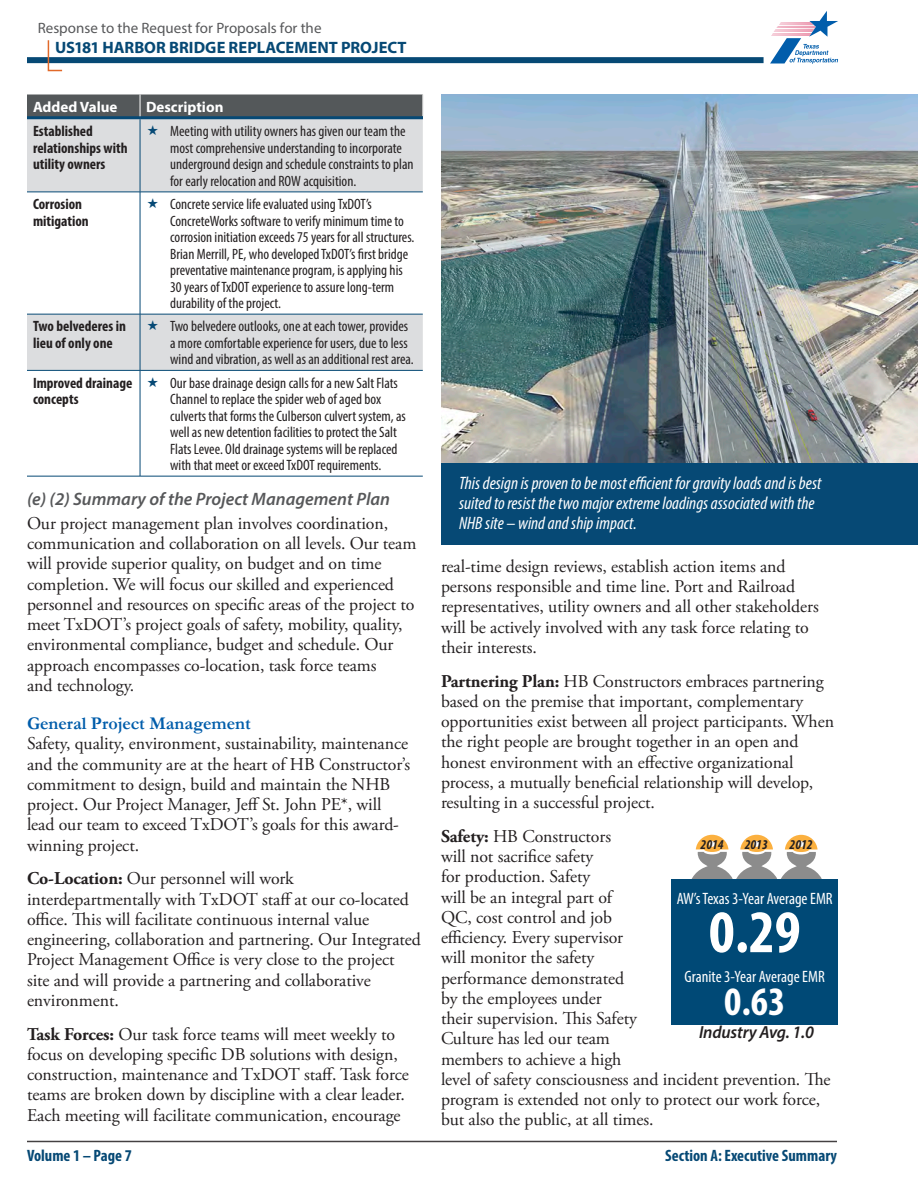
<style>
.page{position:relative;width:918px;height:1188px;background:#fff}
.page>*{position:absolute;margin:0;border:0;box-sizing:border-box;transform-origin:0 0}
.t1{font:700 condensed 60.75px "Myriad Pro";color:#fff}
.t2{font:700 condensed 40.5px "Myriad Pro";color:#fff}
.Body_Text{font:18px/20.2px "Adobe Garamond Pro";letter-spacing:-.005em;color:#231f20}
.T_Body_White{font:italic condensed 18px/20.2px "Myriad Pro";color:#fff}
.Heading_4{font:italic 600 18px "Myriad Pro";color:#57585a}
.Heading_5{font:700 18px "Garamond";color:#015dab}
.t3{font:italic 600 17.55px "Myriad Pro";letter-spacing:-.01em;color:#231f20}
.t4{font:condensed 16.5px "Myriad Pro";color:#fff}
.t5{font:700 condensed 16.5px "Myriad Pro";color:#064975}
.t6{font:700 16.5px "Myriad Pro";color:#064975}
.t7{font:condensed 15px/16.5px "Myriad Pro";color:#231f20}
.T_Body{font:700 condensed 15px/16.5px "Myriad Pro";color:#231f20}
.t8{font:15px "Myriad Pro";color:#57585a}
.T_Heading{font:700 15px "Myriad Pro";color:#fff}
.t9{font:italic 700 condensed 13.5px "Myriad Pro";color:#231f20}
.s1{font-weight:700}
</style>
<div class="page">
<svg style="left:770px;top:11px;width:68px;height:53px"></svg>
<div style="left:27px;top:57px;width:737px;height:6px;background:#064975"></div>
<hr style="left:27px;top:1141px;width:810px;height:1px;background:#231f20">
<svg style="left:47px;top:40px;width:17px;height:32px"></svg>
<svg style="left:691px;top:835px;width:131px;height:44px"></svg>
<div style="left:671px;top:879px;width:167px;height:146px;background:#004976"></div>
<div style="left:27px;top:119px;width:396px;height:73px;background:#dcdddf"></div>
<svg style="left:27px;top:193px;width:396px;height:283px"></svg>
<hr style="left:27px;top:116px;width:113px;height:3px;background:#064975">
<hr style="left:140px;top:116px;width:283px;height:3px;background:#064975">
<hr style="left:140px;top:119px;width:1px;height:73px;background:#064975">
<hr style="left:140px;top:192px;width:1px;height:122px;background:#064975">
<hr style="left:140px;top:314px;width:1px;height:56px;background:#064975">
<hr style="left:140px;top:371px;width:1px;height:105px;background:#064975">
<hr style="left:27px;top:192px;width:113px;height:1px;background:#064975">
<hr style="left:140px;top:192px;width:283px;height:1px;background:#064975">
<hr style="left:27px;top:314px;width:113px;height:1px;background:#064975">
<hr style="left:140px;top:314px;width:283px;height:1px;background:#064975">
<hr style="left:27px;top:370px;width:113px;height:1px;background:#064975">
<hr style="left:140px;top:370px;width:283px;height:1px;background:#064975">
<hr style="left:27px;top:476px;width:113px;height:1px;background:#064975">
<hr style="left:140px;top:476px;width:283px;height:1px;background:#064975">
<svg style="left:27px;top:94px;width:397px;height:23px;background:#565c5f"></svg>
<img style="left:441px;top:94px;width:477px;height:369px">
<div style="left:441px;top:463px;width:477px;height:82px;background:#064975"></div>
<svg style="left:148px;top:125px;width:10px;height:10px"></svg>
<svg style="left:148px;top:198px;width:10px;height:10px"></svg>
<svg style="left:148px;top:320px;width:10px;height:10px"></svg>
<svg style="left:148px;top:377px;width:10px;height:10px"></svg>
<p class="t8" style="left:38px;top:19px;width:285px">Response to the Request for Proposals for the</p>
<p class="t6" style="left:55px;top:36px;width:353px">US181 HARBOR BRIDGE REPLACEMENT PROJECT</p>
<p class="T_Heading" style="left:33px;top:97px;width:86px">Added Value</p>
<p class="T_Heading" style="left:146px;top:97px;width:79px">Description</p>
<p class="T_Body" style="left:33px;top:123px;width:96px">Established relationships with utility owners</p>
<p class="t7" style="left:170px;top:123px;width:245px">Meeting with utility owners has given our team the most comprehensive understanding to incorporate underground design and schedule constraints to plan for early relocation and ROW acquisition.</p>
<p class="T_Body" style="left:33px;top:196px;width:57px">Corrosion mitigation</p>
<p class="t7" style="left:170px;top:196px;width:246px">Concrete service life evaluated using TxDOT’s ConcreteWorks software to verify minimum time to corrosion initiation exceeds 75 years for all structures.<br>Brian Merrill, PE, who developed TxDOT’s first bridge preventative maintenance program, is applying his 30 years of TxDOT experience to assure long-term durability of the project.</p>
<p class="T_Body" style="left:33px;top:318px;width:94px">Two belvederes in lieu of only one</p>
<p class="t7" style="left:170px;top:318px;width:245px">Two belvedere outlooks, one at each tower, provides a more comfortable experience for users, due to less wind and vibration, as well as an additional rest area.</p>
<p class="T_Body" style="left:33px;top:374px;width:101px">Improved drainage concepts</p>
<p class="t7" style="left:170px;top:374px;width:237px">Our base drainage design calls for a new Salt Flats Channel to replace the spider web of aged box culverts that forms the Culberson culvert system, as well as new detention facilities to protect the Salt Flats Levee. Old drainage systems will be replaced with that meet or exceed TxDOT requirements.</p>
<p class="Heading_4" style="left:27px;top:488px;width:365px">(e) (2) Summary of the Project Management Plan</p>
<p class="Body_Text" style="left:27px;top:514px;width:391px">Our project management plan involves coordination, communication and collaboration on all levels. Our team will provide superior quality, on budget and on time completion. We will focus our skilled and experienced personnel and resources on specific areas of the project to meet TxDOT’s project goals of safety, mobility, quality, environmental compliance, budget and schedule. Our approach encompasses co-location, task force teams<br>and technology.</p>
<p class="Heading_5" style="left:27px;top:711px;width:225px">General Project Management</p>
<p class="Body_Text" style="left:27px;top:734px;width:385px">Safety, quality, environment, sustainability, maintenance and the community are at the heart of HB Constructor’s commitment to design, build and maintain the NHB project. Our Project Manager, Jeff St. John PE*, will lead our team to exceed TxDOT’s goals for this award&shy;winning project.</p>
<p class="Body_Text" style="left:27px;top:869px;width:396px"><span class="s1">Co-Location:</span> Our personnel will work interdepartmentally with TxDOT staff at our co-located office. This will facilitate continuous internal value engineering, collaboration and partnering. Our Integrated Project Management Office is very close to the project site and will provide a partnering and collaborative environment.</p>
<p class="Body_Text" style="left:27px;top:1024px;width:383px"><span class="s1">Task Forces:</span> Our task force teams will meet weekly to focus on developing specific DB solutions with design, construction, maintenance and TxDOT staff. Task force teams are broken down by discipline with a clear leader.<br>Each meeting will facilitate communication, encourage</p>
<p class="t5" style="left:27px;top:1146px;width:106px">Volume 1 – Page 7</p>
<p class="T_Body_White" style="left:459px;top:473px;width:364px">This design is proven to be most efficient for gravity loads and is best suited to resist the two major extreme loadings associated with the<br>NHB site – wind and ship impact.</p>
<p class="Body_Text" style="left:441px;top:557px;width:379px">real-time design reviews, establish action items and persons responsible and time line. Port and Railroad representatives, utility owners and all other stakeholders will be actively involved with any task force relating to their interests.</p>
<p class="Body_Text" style="left:441px;top:672px;width:395px"><span class="s1">Partnering Plan:</span> HB Constructors embraces partnering based on the premise that important, complementary opportunities exist between all project participants. When the right people are brought together in an open and honest environment with an effective organizational process, a mutually beneficial relationship will develop, resulting in a successful project.</p>
<p class="Body_Text" style="left:441px;top:827px;width:391px"><span class="s1">Safety:</span> HB Constructors<br>will not sacrifice safety<br>for production. Safety<br>will be an integral part of<br>QC, cost control and job<br>efficiency. Every supervisor<br>will monitor the safety<br>performance demonstrated<br>by the employees under<br>their supervision. This Safety<br>Culture has led our team<br>members to achieve a high<br>level of safety consciousness and incident prevention. The program is extended not only to protect our work force, but also the public, at all times.</p>
<p class="t9" style="left:701px;top:836px;width:25px">2014</p>
<p class="t9" style="left:790px;top:836px;width:25px">2012</p>
<p class="t9" style="left:745px;top:836px;width:25px">2013</p>
<p class="t4" style="left:677px;top:888px;width:157px">AW’s Texas 3-Year Average EMR</p>
<p class="t1" style="left:709px;top:894px;width:93px">0.29</p>
<p class="t4" style="left:685px;top:967px;width:142px">Granite 3-Year Average EMR</p>
<p class="t2" style="left:724px;top:976px;width:63px">0.63</p>
<p class="t3" style="left:699px;top:1021px;width:116px">Industry Avg. 1.0</p>
<p class="t5" style="left:665px;top:1146px;width:173px">Section A: Executive Summary</p>
</div>
